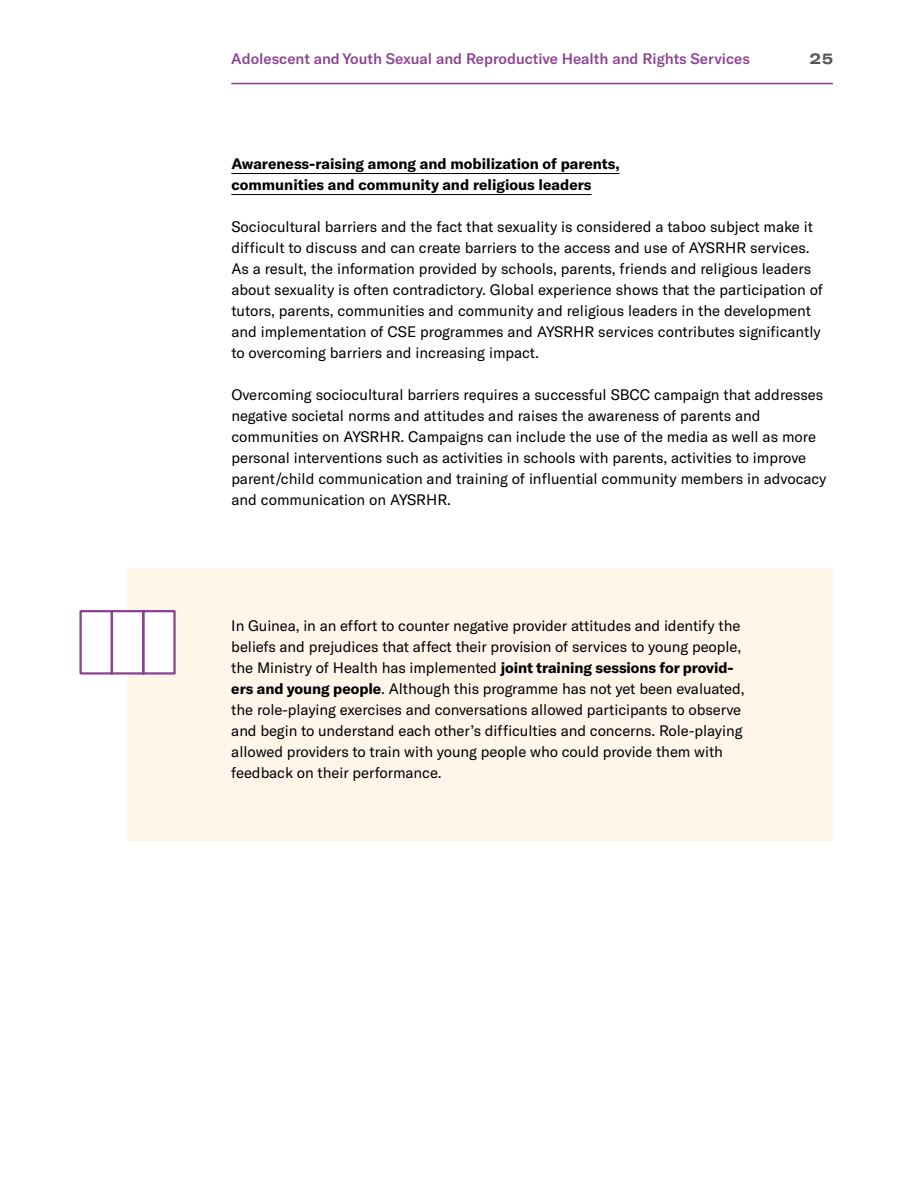
<style>
.page{position:relative;width:918px;height:1188px;background:#fff}
.page>*{position:absolute;margin:0;border:0;box-sizing:border-box;transform-origin:0 0}
.t1{font:15px/21px "GT America";color:#000}
.t2{font:700 15px/21px "GT America";color:#000}
.t3{font:500 15px "GT America";color:#8c4091}
.t4{font:700 expanded 15px "GT America";color:#575756;scale:.89 1}
.s1{font-weight:700}
</style>
<div class="page">
<hr style="left:231px;top:83px;width:602px;height:1px;background:#8c4091">
<hr style="left:231px;top:173px;width:389px;height:1px;background:#000">
<hr style="left:231px;top:194px;width:360px;height:1px;background:#000">
<div style="left:128px;top:568px;width:705px;height:273px;background:#fff5e9"></div>
<svg style="left:79px;top:609px;width:97px;height:67px"></svg>
<p class="t3" style="left:231px;top:49px;width:520px">Adolescent and Youth Sexual and Reproductive Health and Rights Services</p>
<p class="t4" style="left:810px;top:49px;width:27px">25</p>
<p class="t2" style="left:231px;top:153px;width:390px">Awareness-raising among and mobilization of parents, communities and community and religious leaders</p>
<p class="t1" style="left:231px;top:216px;width:593px">Sociocultural barriers and the fact that sexuality is considered a taboo subject make it difficult to discuss and can create barriers to the access and use of AYSRHR services.<br>As a result, the information provided by schools, parents, friends and religious leaders about sexuality is often contradictory. Global experience shows that the participation of tutors, parents, communities and community and religious leaders in the development and implementation of CSE programmes and AYSRHR services contributes significantly to overcoming barriers and increasing impact.</p>
<p class="t1" style="left:231px;top:384px;width:597px">Overcoming sociocultural barriers requires a successful SBCC campaign that addresses negative societal norms and attitudes and raises the awareness of parents and communities on AYSRHR. Campaigns can include the use of the media as well as more personal interventions such as activities in schools with parents, activities to improve parent/child communication and training of influential community members in advocacy and communication on AYSRHR.</p>
<p class="t1" style="left:231px;top:615px;width:515px">In Guinea, in an effort to counter negative provider attitudes and identify the beliefs and prejudices that affect their provision of services to young people, the Ministry of Health has implemented <span class="s1">joint training sessions for provid&shy;ers and young people</span>. Although this programme has not yet been evaluated, the role-playing exercises and conversations allowed participants to observe and begin to understand each other’s difficulties and concerns. Role-playing allowed providers to train with young people who could provide them with feedback on their performance.</p>
</div>
